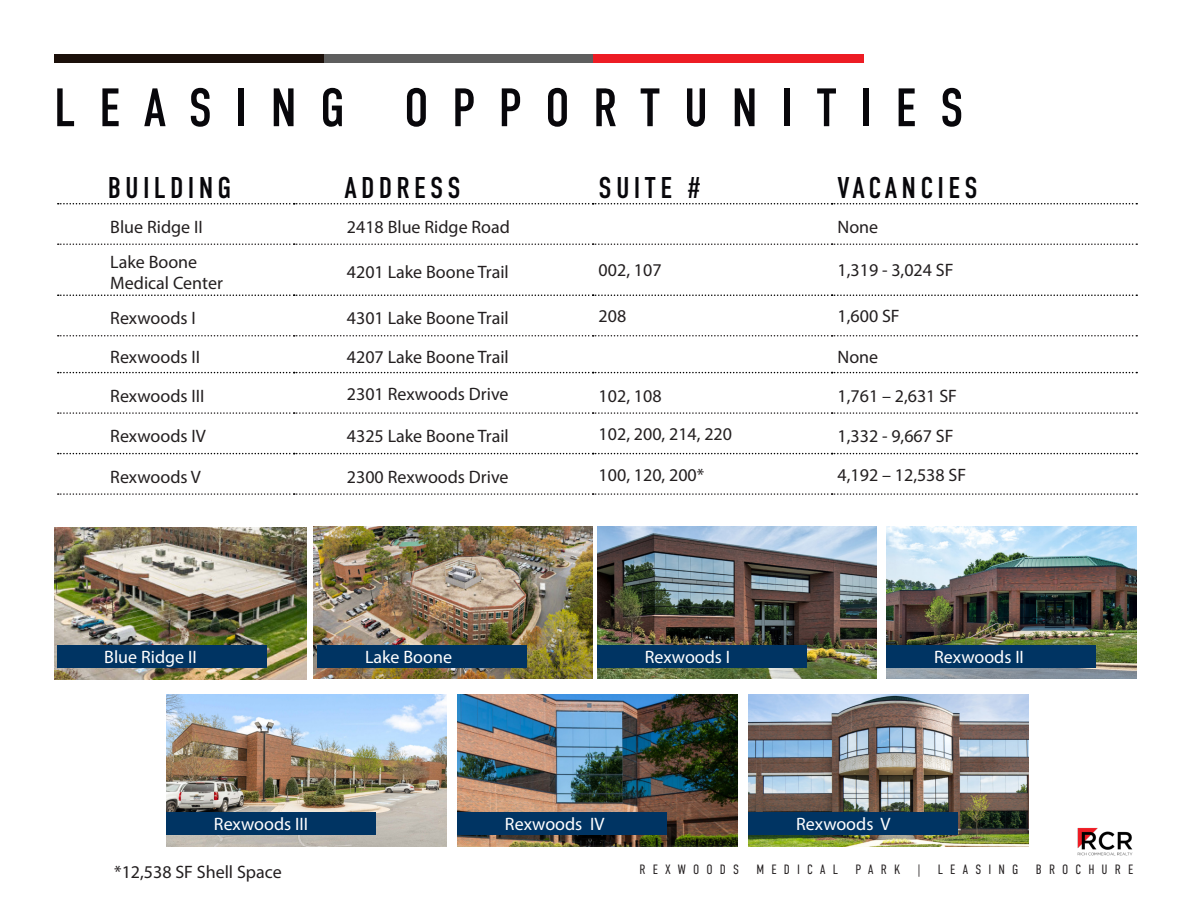
<style>
.page{position:relative;width:1188px;height:918px;background:#fff}
.page>*{position:absolute;margin:0;border:0;box-sizing:border-box;transform-origin:0 0}
.t1{font:54px "DIN Condensed";letter-spacing:.43em;color:#08070b}
.t2{font:30px "DIN Condensed";letter-spacing:.14em;color:#08070b}
.t3{font:18px "Myriad Pro";color:#231f20}
.t4{font:18px "Myriad Pro";color:#fff}
.t5{font:300 13.5px "DIN Condensed";letter-spacing:.53em;color:#231f20}
</style>
<div class="page">
<img style="left:1077px;top:827px;width:56px;height:29px">
<div style="left:54px;top:54px;width:270px;height:8px;background:#1b100a"></div>
<div style="left:324px;top:54px;width:270px;height:8px;background:#5e5e5e"></div>
<div style="left:594px;top:54px;width:270px;height:8px;background:#ed1c24"></div>
<svg style="left:58px;top:295px;width:1079px;height:1px"></svg>
<svg style="left:58px;top:372px;width:1079px;height:1px"></svg>
<svg style="left:58px;top:453px;width:1079px;height:1px"></svg>
<svg style="left:58px;top:335px;width:1079px;height:2px"></svg>
<svg style="left:58px;top:412px;width:1079px;height:2px"></svg>
<svg style="left:58px;top:493px;width:1079px;height:2px"></svg>
<svg style="left:58px;top:203px;width:1079px;height:1px"></svg>
<svg style="left:58px;top:243px;width:1079px;height:2px"></svg>
<img style="left:54px;top:528px;width:252px;height:152px">
<img style="left:314px;top:527px;width:279px;height:151px">
<img style="left:597px;top:527px;width:280px;height:151px">
<img style="left:887px;top:527px;width:250px;height:151px">
<img style="left:167px;top:694px;width:279px;height:152px">
<img style="left:458px;top:694px;width:279px;height:152px">
<img style="left:749px;top:694px;width:279px;height:152px">
<div style="left:57px;top:645px;width:209px;height:23px;background:#003463"></div>
<div style="left:318px;top:645px;width:209px;height:23px;background:#003463"></div>
<div style="left:597px;top:645px;width:210px;height:23px;background:#003463"></div>
<div style="left:887px;top:645px;width:209px;height:23px;background:#003463"></div>
<div style="left:167px;top:812px;width:209px;height:23px;background:#003463"></div>
<div style="left:458px;top:812px;width:209px;height:23px;background:#003463"></div>
<div style="left:749px;top:812px;width:209px;height:23px;background:#003463"></div>
<p class="t1" style="left:54px;top:77px;width:911px">LEASING OPPORTUNITIES</p>
<p class="t2" style="left:108px;top:171px;width:125px">BUILDING</p>
<p class="t2" style="left:344px;top:171px;width:118px">ADDRESS</p>
<p class="t2" style="left:599px;top:171px;width:103px">SUITE #</p>
<p class="t2" style="left:838px;top:171px;width:142px">VACANCIES</p>
<p class="t3" style="left:110px;top:216px;width:94px">Blue Ridge II</p>
<p class="t3" style="left:347px;top:216px;width:165px">2418 Blue Ridge Road</p>
<p class="t3" style="left:838px;top:216px;width:42px">None</p>
<p class="t3" style="left:110px;top:251px;width:89px">Lake Boone</p>
<p class="t3" style="left:110px;top:272px;width:114px">Medical Center</p>
<p class="t3" style="left:347px;top:261px;width:163px">4201 Lake Boone Trail</p>
<p class="t3" style="left:599px;top:259px;width:64px">002, 107</p>
<p class="t3" style="left:838px;top:259px;width:117px">1,319 - 3,024 SF</p>
<p class="t3" style="left:110px;top:307px;width:87px">Rexwoods I</p>
<p class="t3" style="left:347px;top:307px;width:163px">4301 Lake Boone Trail</p>
<p class="t3" style="left:599px;top:305px;width:29px">208</p>
<p class="t3" style="left:838px;top:305px;width:64px">1,600 SF</p>
<p class="t3" style="left:110px;top:346px;width:91px">Rexwoods II</p>
<p class="t3" style="left:347px;top:346px;width:163px">4207 Lake Boone Trail</p>
<p class="t3" style="left:838px;top:346px;width:42px">None</p>
<p class="t3" style="left:110px;top:384px;width:96px">Rexwoods III</p>
<p class="t3" style="left:347px;top:382px;width:163px">2301 Rexwoods Drive</p>
<p class="t3" style="left:599px;top:384px;width:64px">102, 108</p>
<p class="t3" style="left:838px;top:384px;width:121px">1,761 – 2,631 SF</p>
<p class="t3" style="left:110px;top:425px;width:97px">Rexwoods IV</p>
<p class="t3" style="left:347px;top:425px;width:163px">4325 Lake Boone Trail</p>
<p class="t3" style="left:599px;top:423px;width:135px">102, 200, 214, 220</p>
<p class="t3" style="left:838px;top:425px;width:117px">1,332 - 9,667 SF</p>
<p class="t3" style="left:110px;top:465px;width:92px">Rexwoods V</p>
<p class="t3" style="left:347px;top:465px;width:163px">2300 Rexwoods Drive</p>
<p class="t3" style="left:599px;top:463px;width:107px">100, 120, 200*</p>
<p class="t3" style="left:838px;top:463px;width:130px">4,192 – 12,538 SF</p>
<p class="t4" style="left:104px;top:646px;width:94px">Blue Ridge II</p>
<p class="t4" style="left:365px;top:646px;width:89px">Lake Boone</p>
<p class="t4" style="left:645px;top:646px;width:87px">Rexwoods I</p>
<p class="t4" style="left:934px;top:646px;width:91px">Rexwoods II</p>
<p class="t4" style="left:214px;top:813px;width:96px">Rexwoods III</p>
<p class="t4" style="left:505px;top:813px;width:101px">Rexwoods IV</p>
<p class="t4" style="left:796px;top:813px;width:96px">Rexwoods V</p>
<p class="t3" style="left:114px;top:860px;width:169px">*12,538 SF Shell Space</p>
<p class="t5" style="left:640px;top:862px;width:101px">REXWOODS</p>
<p class="t5" style="left:757px;top:862px;width:83px">MEDICAL</p>
<p class="t5" style="left:856px;top:862px;width:46px">PARK</p>
<p class="t5" style="left:918px;top:862px;width:4px">|</p>
<p class="t5" style="left:938px;top:862px;width:82px">LEASING</p>
<p class="t5" style="left:1036px;top:862px;width:99px">BROCHURE</p>
</div>
